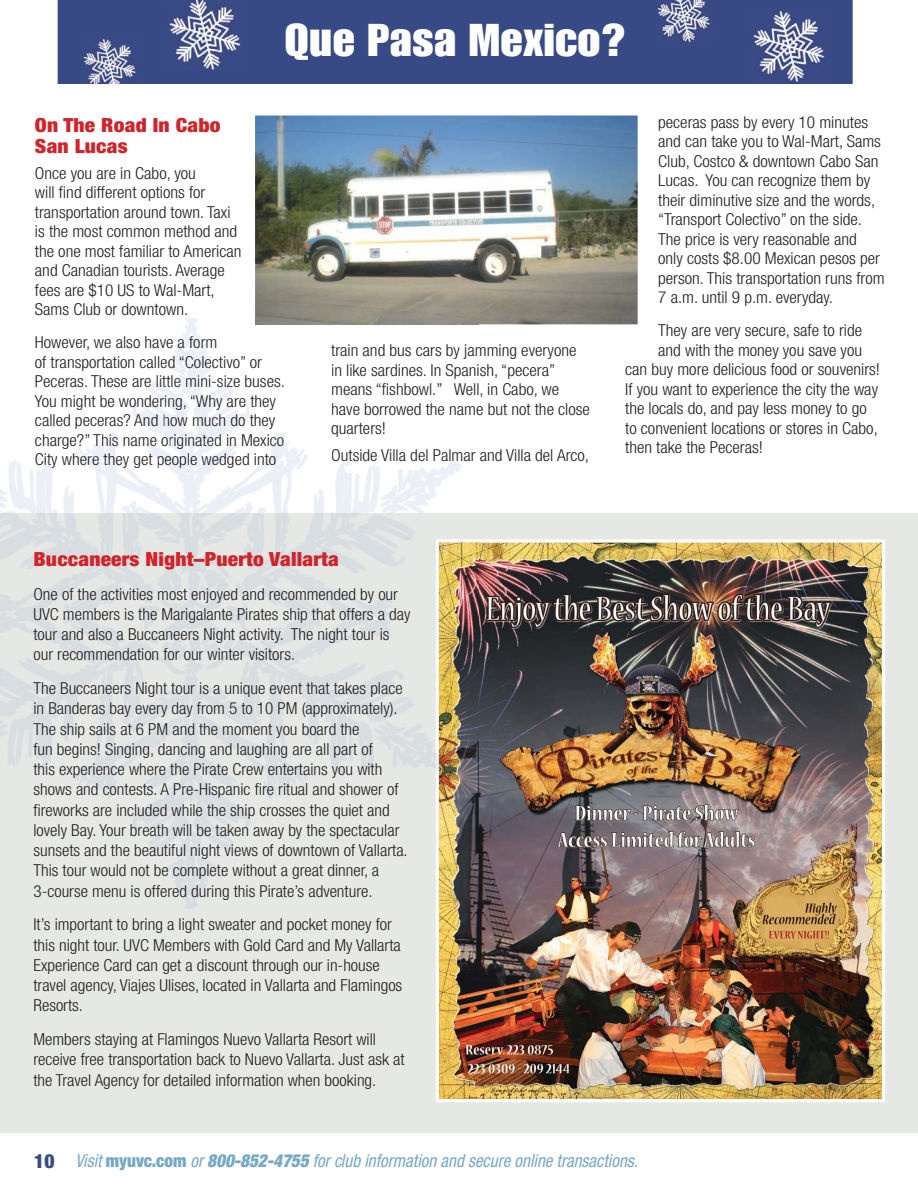
<style>
.page{position:relative;width:918px;height:1188px;background:#fff}
.page>*{position:absolute;margin:0;border:0;box-sizing:border-box;transform-origin:0 0}
.t1{font:45px "Impact LT Std";letter-spacing:.01em;color:#fff;scale:1.1 1}
.t2{font:900 condensed 19.5px/21px "Helvetica Neue LT Std";letter-spacing:.01em;color:#d2232a;scale:1.1 1}
.t3{font:italic condensed 18px "Helvetica Neue LT Std";color:#76a9c5;scale:.95 1}
.t4{font:300 condensed 16.5px/19.5px "Helvetica Neue LT Std";color:#231f20;scale:1.05 1}
.t5{font:300 condensed 16.5px/20.2px "Helvetica Neue LT Std";color:#231f20;scale:1.04 1}
.s1{font-family:"Helvetica Neue LT Std";font-weight:900;font-stretch:condensed}
.s2{color:#221e20}
.s3{color:#221e1f}
.s4{color:#1e1b1f}
.s5{color:#221f20}
.s6{color:#211d1f}
.s7{color:#1f1c1f}
.s8{color:#1e1b1e}
.s9{font-weight:900;font-style:normal;font-size:19.5px;color:#384a85}
.s10{font-weight:900;font-style:normal}
.s11{font-weight:900}
</style>
<div class="page">
<div style="left:0;top:513px;width:918px;height:620px;background:#e6e8e6"></div>
<img style="left:436px;top:539px;width:449px;height:563px">
<img style="left:255px;top:116px;width:383px;height:208px">
<div style="left:58px;top:0;width:795px;height:84px;background:#384a85"></div>
<img style="left:167px;top:356px;width:51px;height:15px">
<img style="left:149px;top:375px;width:86px;height:12px">
<img style="left:132px;top:395px;width:119px;height:15px">
<img style="left:133px;top:414px;width:117px;height:15px">
<img style="left:78px;top:434px;width:206px;height:15px">
<img style="left:36px;top:453px;width:240px;height:15px">
<img style="left:342px;top:461px;width:116px;height:2px">
<img style="left:436px;top:539px;width:42px;height:370px">
<img style="left:255px;top:318px;width:223px;height:6px">
<img style="left:82px;top:36px;width:57px;height:48px">
<img style="left:167px;top:0;width:77px;height:70px">
<img style="left:656px;top:0;width:57px;height:43px">
<img style="left:751px;top:7px;width:77px;height:75px">
<h1 class="t1" style="left:285px;top:24px;width:311px">Que Pasa Mexico<span class="s1">?</span></h1>
<p class="t2" style="left:35px;top:116px;width:170px">On The Road In Cabo<br>San Lucas</p>
<p class="t4" style="left:35px;top:165px;width:198px">Once you are in Cabo, you<br>will find different options for transportation around town. Taxi is the most common method and the one most familiar to American and Canadian tourists. Average fees are $10 US to Wal-Mart,<br>Sams Club or downtown.</p>
<p class="t4" style="left:35px;top:334px;width:240px">However, we also have <span class="s2">a</span> <span class="s3">fo</span>rm<br>of transportation called <span class="s4">“</span><span class="s3">Co</span><span class="s4">le</span>ctivo” or Peceras. These are <span class="s5">l</span>ittle <span class="s3">mi</span><span class="s4">n</span><span class="s5">i</span>-size buses.<br>You might be wonde<span class="s4">ri</span><span class="s2">ng</span><span class="s4">,</span> <span class="s5">“Why</span> <span class="s4">a</span>re they called peceras? <span class="s5">An</span><span class="s4">d</span> <span class="s2">ho</span><span class="s4">w</span> <span class="s5">mu</span><span class="s2">ch</span> <span class="s6">d</span><span class="s4">o</span> <span class="s7">th</span>ey charge?” T<span class="s2">his</span> name o<span class="s4">riginated</span> in Mexic<span class="s8">o </span>City w<span class="s5">he</span><span class="s3">re</span> <span class="s4">the</span>y get <span class="s4">people w</span><span class="s5">ed</span><span class="s4">g</span>ed in<span class="s5">to</span></p>
<p class="t4" style="left:331px;top:342px;width:248px">train and bus cars by jamming everyone in like sardines. In Spanish, “pecera” means “fishbowl.” Well, in Cabo, we have borrowed the name but not the close</p>
<p class="t4" style="left:331px;top:446px;width:247px">Outside Villa del Palmar and Villa del Arco,</p>
<p class="t4" style="left:331px;top:420px;width:54px">quarters!</p>
<p class="t2" style="left:33px;top:550px;width:279px">Buccaneers Night–Puerto Vallarta</p>
<p class="t5" style="left:33px;top:585px;width:364px">One of the activities most enjoyed and recommended by our UVC members is the Marigalante Pirates ship that offers a day tour and also a Buccaneers Night activity. The night tour is our recommendation for our winter visitors.</p>
<p class="t5" style="left:33px;top:680px;width:361px">The Buccaneers Night tour is a unique event that takes place in Banderas bay every day from 5 to 10 PM (approximately).<br>The ship sails at 6 PM and the moment you board the<br>fun begins! Singing, dancing and laughing are all part of<br>this experience where the Pirate Crew entertains you with shows and contests. A Pre-Hispanic fire ritual and shower of fireworks are included while the ship crosses the quiet and lovely Bay. Your breath will be taken away by the spectacular sunsets and the beautiful night views of downtown of Vallarta.<br>This tour would not be complete without a great dinner, a 3-course menu is offered during this Pirate’s adventure.</p>
<p class="t5" style="left:33px;top:916px;width:356px">It’s important to bring a light sweater and pocket money for this night tour. UVC Members with Gold Card and My Vallarta Experience Card can get a discount through our in-house travel agency, Viajes Ulises, located in Vallarta and Flamingos Resorts.</p>
<p class="t5" style="left:33px;top:1031px;width:358px">Members staying at Flamingos Nuevo Vallarta Resort will receive free transportation back to Nuevo Vallarta. Just ask at the Travel Agency for detailed information when booking.</p>
<p class="t4" style="left:658px;top:114px;width:217px">peceras pass by every 10 minutes and can take you to Wal-Mart, Sams Club, Costco &amp; downtown Cabo San Lucas. You can recognize them by their diminutive size and the words, “Transport Colectivo” on the side.<br>The price is very reasonable and only costs $8.00 Mexican pesos per person. This transportation runs from 7 a.m. until 9 p.m. everyday.</p>
<p class="t4" style="left:658px;top:322px;width:196px">They are very secure, safe to ride</p>
<p class="t4" style="left:658px;top:342px;width:196px">and with the money you save you</p>
<p class="t4" style="left:625px;top:361px;width:244px">can buy more delicious food or souvenirs!</p>
<p class="t4" style="left:625px;top:381px;width:242px">If you want to experience the city the way</p>
<p class="t4" style="left:625px;top:400px;width:232px">the locals do, and pay less money to go</p>
<p class="t4" style="left:625px;top:420px;width:242px">to convenient locations or stores in Cabo,</p>
<p class="t4" style="left:625px;top:439px;width:133px">then take the Peceras!</p>
<p class="t3" style="left:34px;top:1154px;width:637px"><span class="s9">10</span> Visit <span class="s10">myuvc.com</span> or <span class="s11">800-852-4755</span> for club information and secure online transactions.</p>
</div>
